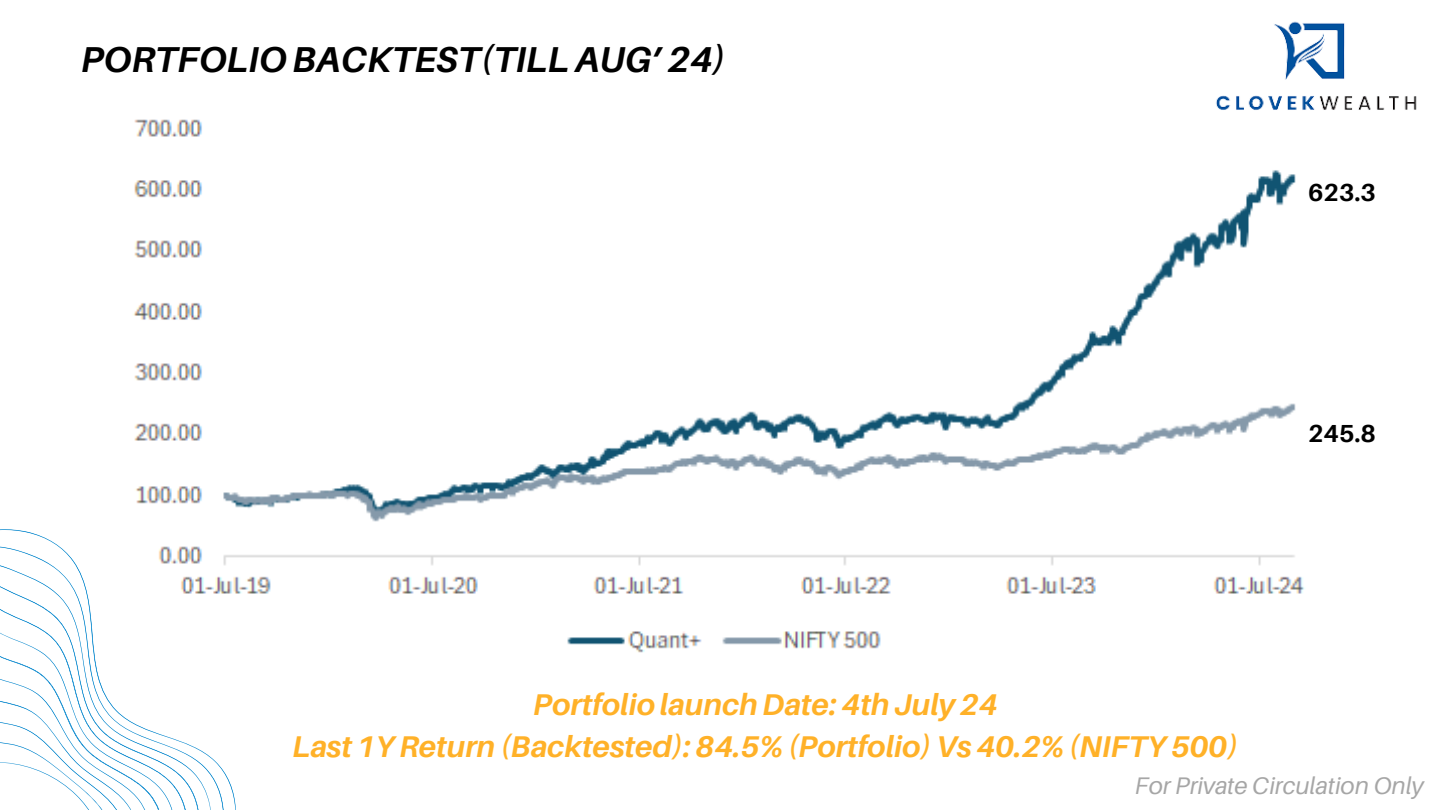
<style>
.page{position:relative;width:1440px;height:810px;background:#fff}
.page>*{position:absolute;margin:0;border:0;box-sizing:border-box;transform-origin:0 0}
.t1{font:italic 700 36px "Aileron";color:#000}
.t2{font:italic 700 30px/42px "Aileron";color:#ffb128;text-align:center}
.t3{font:700 24.7px "Aileron";color:#000}
.t4{font:italic 24px "Aileron";color:#a6a6a6}
</style>
<div class="page">
<svg style="left:0;top:529px;width:236px;height:281px"></svg>
<img style="left:118px;top:119px;width:1187px;height:561px">
<img style="left:1191px;top:21px;width:226px;height:120px">
<p class="t1" style="left:81px;top:37px;width:646px">PORTFOLIO BACKTEST(TILL AUG’ 24)</p>
<p class="t3" style="left:1308px;top:177px;width:69px">623.3</p>
<h3 class="t3" style="left:1308px;top:418px;width:69px">245.8</h3>
<h3 class="t2" style="left:292px;top:683px;width:947px">Portfolio launch Date: 4th July 24<br>Last 1Y Return (Backtested): 84.5% (Portfolio) Vs 40.2% (NIFTY 500)</h3>
<h2 class="t4" style="left:1135px;top:771px;width:290px">For Private Circulation Only</h2>
</div>
